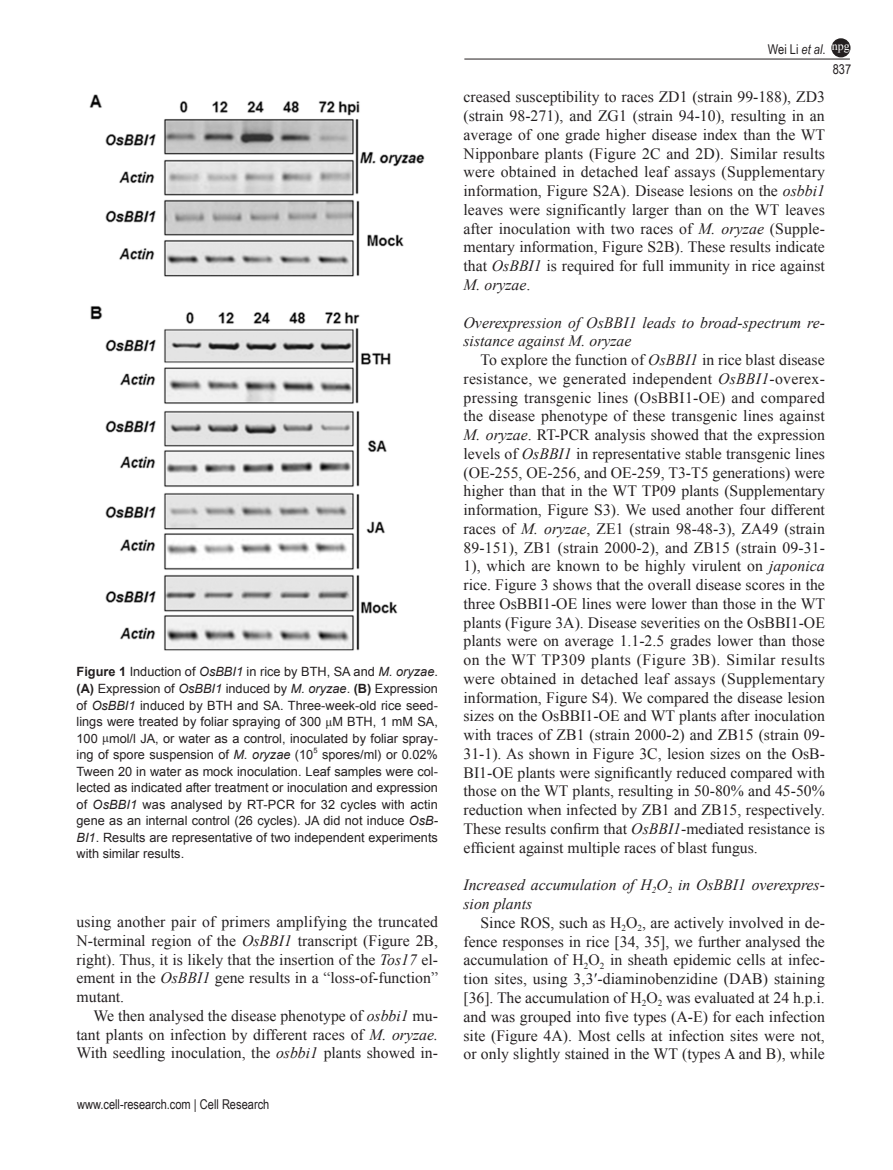
<style>
.page{position:relative;width:893px;height:1170px;background:#fff}
.page>*{position:absolute;margin:0;border:0;box-sizing:border-box;transform-origin:0 0}
.t1{font:15.75px/18.8px "Times New Roman";color:#231f20;text-align:justify}
.t2{font:15.75px/18.8px "Times New Roman PSMT2";color:#231f20}
.t3{font:italic 15.75px/18.8px "Times New Roman";color:#231f20}
.t4{font:13.5px "Arial Narrow";color:#231f20}
.t5{font:12.75px/16.5px "Arial MT2";color:#231f20;text-align:justify}
.t6{font:12px "Times New Roman";color:#fff}
.t7{font:7.5px "Arial MT2";color:#231f20}
.s1{font-family:"Arial";font-weight:700}
.s2{font-family:"Arial";font-style:italic}
.s3{font-family:"Times New Roman PSMT2"}
.s4{font-style:italic}
.s5{font-family:"Times New Roman";font-style:italic}
.s6{font-family:"Times New Roman"}
</style>
<div class="page">
<hr style="left:464px;top:59px;width:386px;height:1px;background:#231f20">
<div style="left:832px;top:39px;width:18px;height:18px;background:#231f20;border-radius:50%"></div>
<div style="left:831px;top:38px;width:19px;height:19px;border:2px solid #231f20;border-radius:50%"></div>
<img style="left:89px;top:94px;width:336px;height:557px">
<p class="t5" style="left:77px;top:663px;width:363px"><span class="s1">Figure 1</span> Induction of <span class="s2">OsBBI1</span> in rice by BTH, SA and <span class="s2">M. oryzae</span>. <span class="s1">(A)</span> Expression of <span class="s2">OsBBI1</span> induced by <span class="s2">M. oryzae</span>. <span class="s1">(B)</span> Expression of <span class="s2">OsBBI1</span> induced by BTH and SA. Three-week-old rice seed&shy;lings were treated by foliar spraying of 300 <span class="s3">μ</span>M BTH, 1 mM SA, 100 <span class="s3">μ</span>mol/l JA, or water as a control, inoculated by foliar spray&shy;ing of spore suspension of <span class="s2">M. oryzae</span> (10</p>
<p class="t7" style="left:313px;top:745px;width:6px">5</p>
<p class="t5" style="left:77px;top:746px;width:363px;text-indent:245px">spores/ml) or 0.02% Tween 20 in water as mock inoculation. Leaf samples were col&shy;lected as indicated after treatment or inoculation and expression of <span class="s2">OsBBI1</span> was analysed by RT-PCR for 32 cycles with actin gene as an internal control (26 cycles). JA did not induce <span class="s2">OsB-BI1</span>. Results are representative of two independent experiments with similar results.</p>
<p class="t1" style="left:77px;top:912px;width:363px">using another pair of primers amplifying the truncated N-terminal region of the <span class="s4">OsBBI1</span> transcript (Figure 2B, right). Thus, it is likely that the insertion of the <span class="s4">Tos17</span> el&shy;ement in the <span class="s4">OsBBI1</span> gene results in a “loss-of-function” mutant.</p>
<p class="t1" style="left:77px;top:1005px;width:363px;text-indent:17px">We then analysed the disease phenotype of <span class="s4">osbbi1</span> mu&shy;tant plants on infection by different races of <span class="s4">M. oryzae.<br></span>With seedling inoculation, the <span class="s4">osbbi1</span> plants showed in-</p>
<p class="t4" style="left:77px;top:1094px;width:194px">www.cell-research.com | Cell Research</p>
<p class="t6" style="left:832px;top:38px;width:19px">npg</p>
<p class="t4" style="left:768px;top:40px;width:59px">Wei Li <span class="s4">et al</span>.</p>
<p class="t1" style="left:463px;top:88px;width:363px">creased susceptibility to races ZD1 (strain 99-188), ZD3 (strain 98-271), and ZG1 (strain 94-10), resulting in an average of one grade higher disease index than the WT Nipponbare plants (Figure 2C and 2D). Similar results were obtained in detached leaf assays (Supplementary information, Figure S2A). Disease lesions on the <span class="s4">osbbi1 </span>leaves were significantly larger than on the WT leaves after inoculation with two races of <span class="s4">M. oryzae</span> (Supple&shy;mentary information, Figure S2B). These results indicate that <span class="s4">OsBBI1</span> is required for full immunity in rice against <span class="s4">M. oryzae</span>.</p>
<p class="t3" style="left:463px;top:312px;width:363px">Overexpression of OsBBI1 leads to broad-spectrum re&shy;sistance against M. oryzae</p>
<p class="t1" style="left:463px;top:350px;width:363px;text-indent:17px">To explore the function of <span class="s4">OsBBI1</span> in rice blast disease resistance, we generated independent <span class="s4">OsBBI1</span>-overex&shy;pressing transgenic lines (OsBBI1-OE) and compared the disease phenotype of these transgenic lines against <span class="s4">M. oryzae</span>. RT-PCR analysis showed that the expression levels of <span class="s4">OsBBI1</span> in representative stable transgenic lines (OE-255, OE-256, and OE-259, T3-T5 generations) were higher than that in the WT TP09 plants (Supplementary information, Figure S3). We used another four different races of <span class="s4">M. oryzae</span>, ZE1 (strain 98-48-3), ZA49 (strain 89-151), ZB1 (strain 2000-2), and ZB15 (strain 09-31- 1), which are known to be highly virulent on <span class="s4">japonica </span>rice. Figure 3 shows that the overall disease scores in the three OsBBI1-OE lines were lower than those in the WT plants (Figure 3A). Disease severities on the OsBBI1-OE plants were on average 1.1-2.5 grades lower than those on the WT TP309 plants (Figure 3B). Similar results were obtained in detached leaf assays (Supplementary information, Figure S4). We compared the disease lesion sizes on the OsBBI1-OE and WT plants after inoculation with traces of ZB1 (strain 2000-2) and ZB15 (strain 09- 31-1). As shown in Figure 3C, lesion sizes on the OsB-</p>
<p class="t2" style="left:463px;top:762px;width:363px">BI1-OE plants were significantly reduced compared with</p>
<p class="t1" style="left:463px;top:781px;width:363px">those on the WT plants, resulting in 50-80% and 45-50% reduction when infected by ZB1 and ZB15, respectively.</p>
<p class="t2" style="left:463px;top:818px;width:363px">These results confirm that <span class="s5">OsBBI1</span><span class="s6">-mediated resistance is </span>efficient against multiple races of blast fungus.</p>
<p class="t3" style="left:463px;top:874px;width:363px">Increased accumulation of H<sub>2</sub>O<sub>2</sub> in OsBBI1 overexpres&shy;sion plants</p>
<p class="t1" style="left:463px;top:913px;width:363px;text-indent:17px">Since ROS, such as H<sub>2</sub>O<sub>2</sub>, are actively involved in de&shy;fence responses in rice [34, 35], we further analysed the accumulation of H<sub>2</sub>O<sub>2</sub> in sheath epidemic cells at infec-</p>
<p class="t2" style="left:463px;top:969px;width:363px">tion sites, using 3,3′-diaminobenzidine (DAB) staining</p>
<p class="t1" style="left:463px;top:987px;width:363px">[36]. The accumulation of H<sub>2</sub>O<sub>2</sub> was evaluated at 24 h.p.i.</p>
<p class="t2" style="left:463px;top:1006px;width:363px">and was grouped into five types (A-E) for each infection</p>
<p class="t1" style="left:463px;top:1025px;width:363px">site (Figure 4A). Most cells at infection sites were not, or only slightly stained in the WT (types A and B), while</p>
<p class="t4" style="left:833px;top:59px;width:20px">837</p>
</div>
